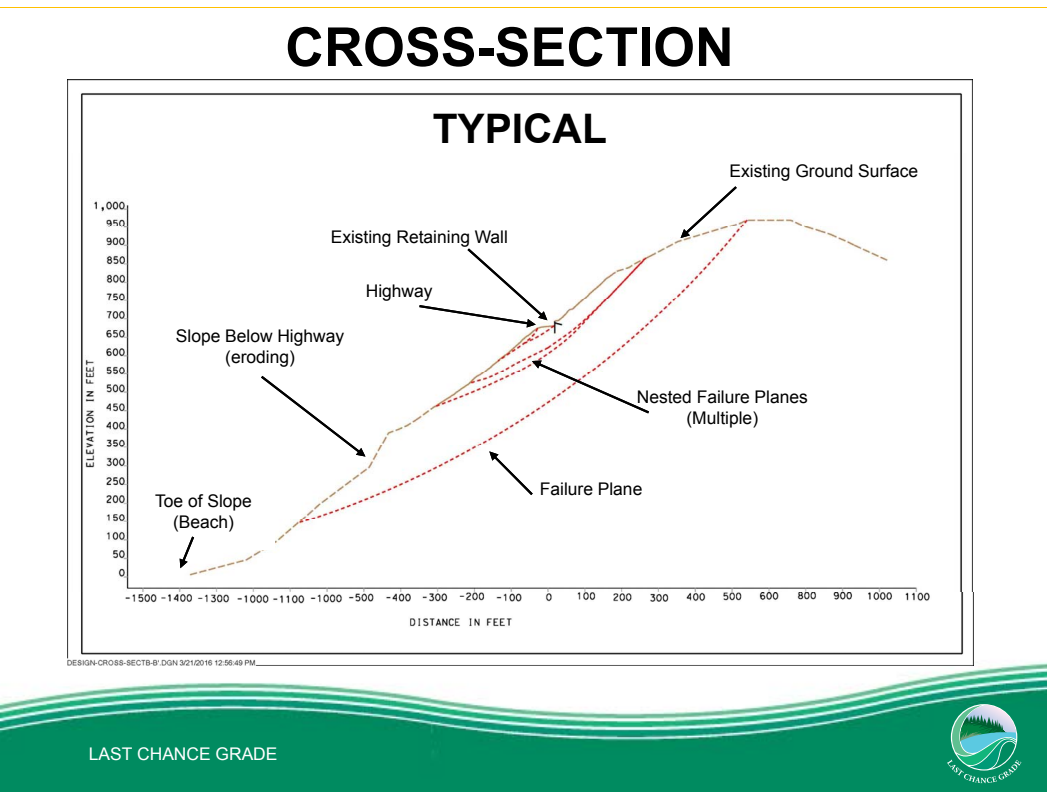
<style>
.page{position:relative;width:1047px;height:792px;background:#fff}
.page>*{position:absolute;margin:0;border:0;box-sizing:border-box;transform-origin:0 0}
.t1{font:700 53.8px "Arial";color:#000}
.t2{font:700 40.7px "Arial";color:#000}
.t3{font:17.4px/20.9px "Arial";color:#000;text-align:center}
.t4{font:17.4px "Arial";color:#fff}
</style>
<div class="page">
<img style="left:0;top:79px;width:1046px;height:713px">
<svg style="left:946px;top:705px;width:75px;height:78px"></svg>
<img style="left:67px;top:80px;width:906px;height:585px">
<div style="left:275px;top:98px;width:489px;height:106px;background:#fff"></div>
<div style="left:310px;top:221px;width:218px;height:38px;background:#fff"></div>
<div style="left:328px;top:275px;width:142px;height:38px;background:#fff"></div>
<div style="left:718px;top:155px;width:211px;height:38px;background:#fff"></div>
<div style="left:520px;top:473px;width:142px;height:38px;background:#fff"></div>
<div style="left:132px;top:485px;width:143px;height:64px;background:#fff"></div>
<div style="left:620px;top:381px;width:203px;height:58px;background:#fff"></div>
<svg style="left:419px;top:248px;width:128px;height:80px"></svg>
<svg style="left:180px;top:537px;width:14px;height:31px"></svg>
<svg style="left:680px;top:186px;width:56px;height:52px"></svg>
<svg style="left:532px;top:361px;width:117px;height:52px"></svg>
<svg style="left:489px;top:451px;width:43px;height:44px"></svg>
<div style="left:155px;top:320px;width:210px;height:51px;background:#fff"></div>
<svg style="left:261px;top:376px;width:104px;height:81px"></svg>
<p class="t1" style="left:285px;top:11px;width:450px">CROSS-SECTION</p>
<p class="t2" style="left:432px;top:101px;width:176px">TYPICAL</p>
<p class="t3" style="left:331px;top:227px;width:179px">Existing Retaining Wall</p>
<p class="t3" style="left:366px;top:281px;width:68px">Highway</p>
<p class="t3" style="left:176px;top:326px;width:169px">Slope Below Highway (eroding)</p>
<p class="t3" style="left:729px;top:161px;width:190px">Existing Ground Surface</p>
<p class="t3" style="left:636px;top:387px;width:173px">Nested Failure Planes (Multiple)</p>
<p class="t3" style="left:155px;top:491px;width:98px">Toe of Slope (Beach)</p>
<p class="t4" style="left:89px;top:743px;width:190px">LAST CHANCE GRADE</p>
<p class="t3" style="left:539px;top:479px;width:104px">Failure Plane</p>
</div>
